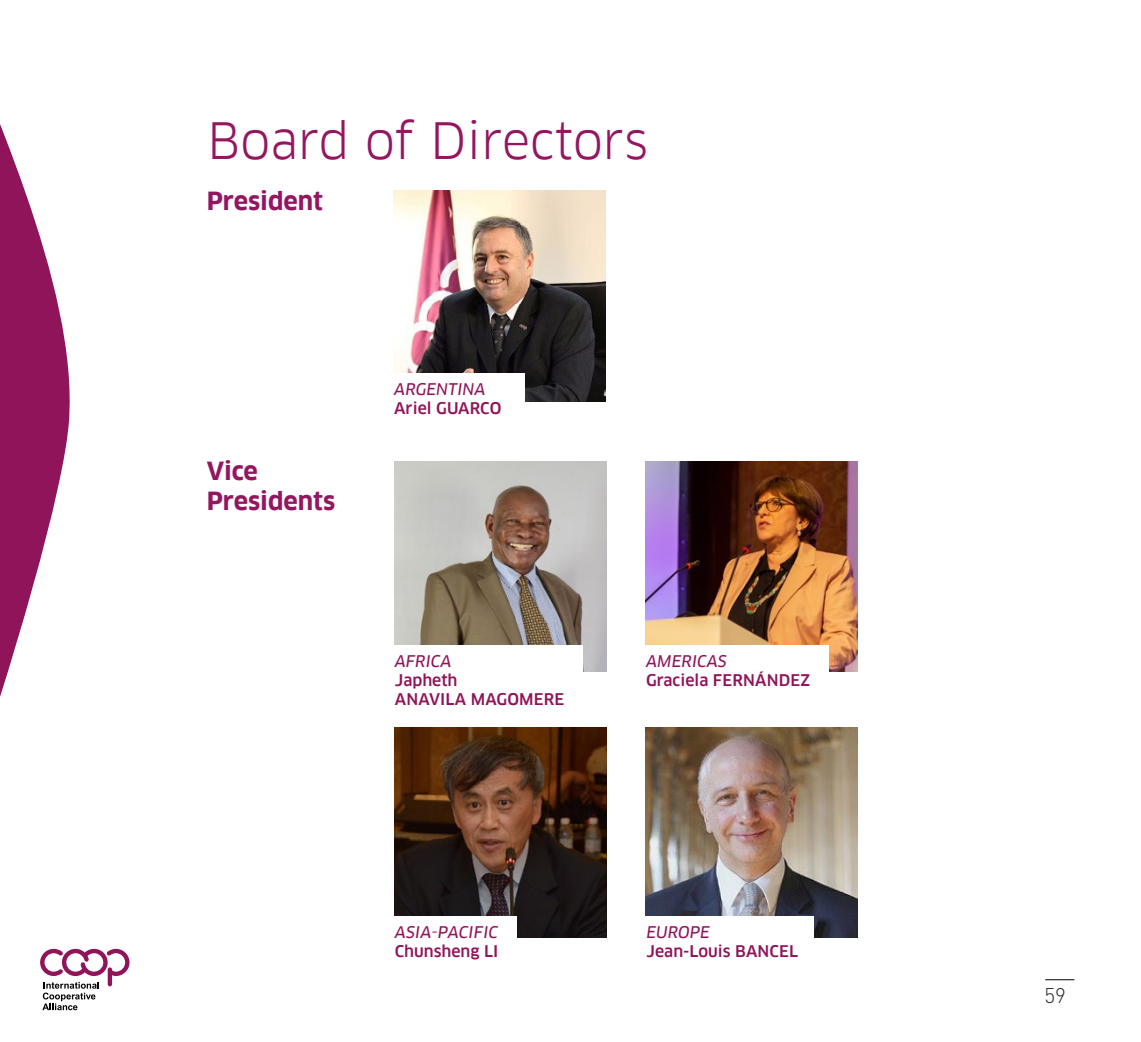
<style>
.page{position:relative;width:1141px;height:1042px;background:#fff}
.page>*{position:absolute;margin:0;border:0;box-sizing:border-box;transform-origin:0 0}
.TITRE_2{font:49px "Clan Pro";color:#94165f}
.TITRE_2-2{font:700 24.5px "Clan Pro";color:#94165f}
.t1{font:300 21px "DIN";color:#272726}
.t2{font:500 15.75px "Clan Pro";color:#8f1459}
.t3{font:italic 15.75px "Clan Pro News";color:#8f1459}
</style>
<div class="page">
<svg style="left:1045px;top:979px;width:29px;height:1px"></svg>
<svg style="left:0;top:124px;width:77px;height:887px"></svg>
<img style="left:394px;top:191px;width:212px;height:210px">
<img style="left:394px;top:461px;width:212px;height:210px">
<img style="left:394px;top:727px;width:212px;height:211px">
<img style="left:646px;top:461px;width:211px;height:210px">
<img style="left:646px;top:727px;width:211px;height:211px">
<div style="left:383px;top:373px;width:142px;height:43px;background:#fff"></div>
<div style="left:384px;top:645px;width:199px;height:43px;background:#fff"></div>
<div style="left:384px;top:916px;width:133px;height:43px;background:#fff"></div>
<div style="left:635px;top:645px;width:193px;height:43px;background:#fff"></div>
<div style="left:635px;top:916px;width:178px;height:43px;background:#fff"></div>
<svg style="left:40px;top:947px;width:90px;height:63px"></svg>
<p class="TITRE_2" style="left:207px;top:112px;width:442px">Board of Directors</p>
<p class="TITRE_2-2" style="left:207px;top:187px;width:118px">President</p>
<p class="TITRE_2-2" style="left:207px;top:457px;width:53px">Vice</p>
<p class="TITRE_2-2" style="left:207px;top:486px;width:130px">Presidents</p>
<p class="t3" style="left:394px;top:379px;width:93px">ARGENTINA</p>
<p class="t2" style="left:394px;top:399px;width:109px">Ariel GUARCO</p>
<p class="t3" style="left:395px;top:652px;width:58px">AFRICA</p>
<p class="t2" style="left:395px;top:671px;width:64px">Japheth</p>
<p class="t2" style="left:395px;top:690px;width:171px">ANAVILA MAGOMERE</p>
<p class="t3" style="left:646px;top:652px;width:82px">AMERICAS</p>
<p class="t2" style="left:646px;top:671px;width:166px">Graciela FERNÁNDEZ</p>
<p class="t3" style="left:395px;top:923px;width:105px">ASIA-PACIFIC</p>
<p class="t2" style="left:395px;top:942px;width:105px">Chunsheng LI</p>
<p class="t3" style="left:646px;top:923px;width:65px">EUROPE</p>
<p class="t2" style="left:646px;top:942px;width:153px">Jean-Louis BANCEL</p>
<h3 class="t1" style="left:1044px;top:982px;width:23px">59</h3>
</div>
